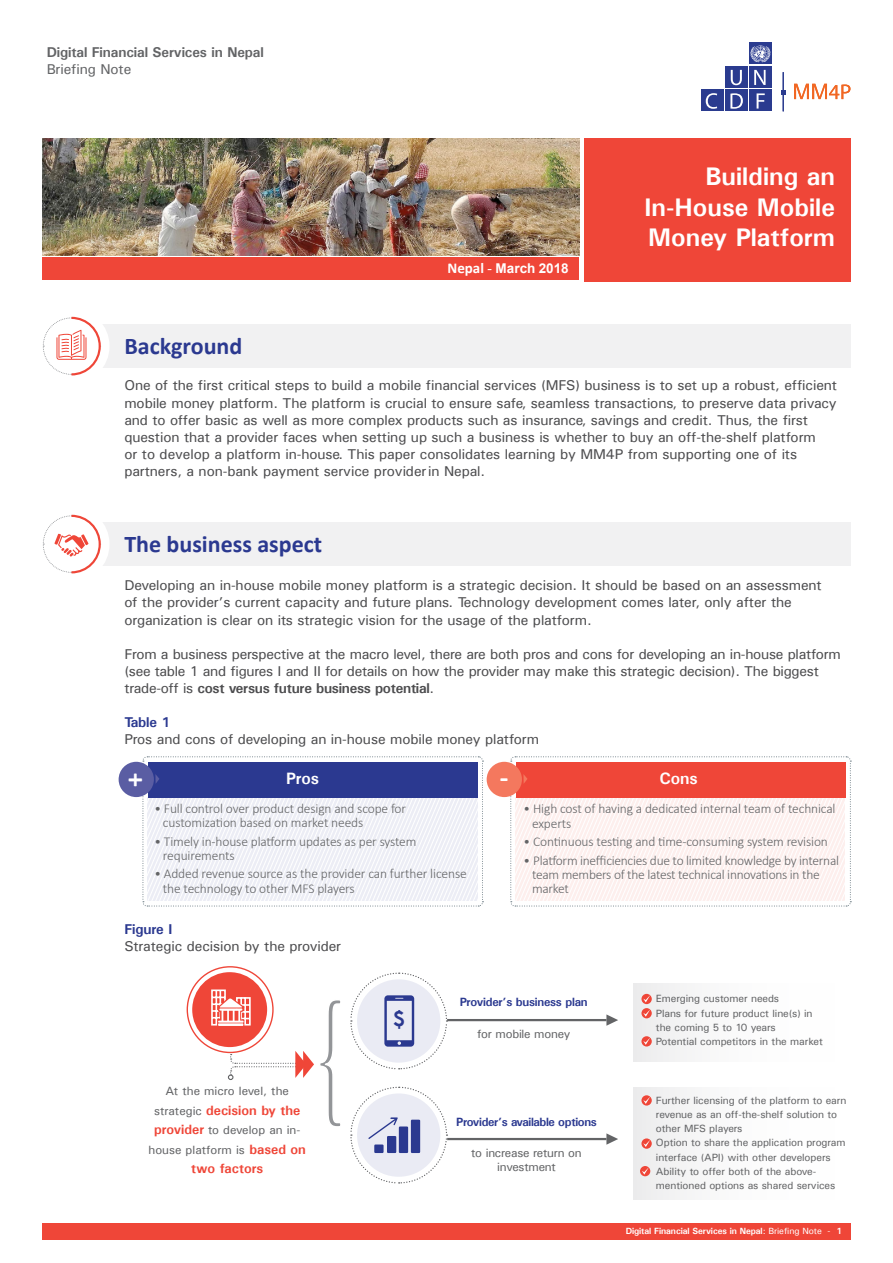
<style>
.page{position:relative;width:893px;height:1263px;background:#fff}
.page>*{position:absolute;margin:0;border:0;box-sizing:border-box;transform-origin:0 0}
.t1{font:700 28.5px "Calibri";color:#fff}
.t2{font:700 25.5px/30.6px "Univers";color:#fff;text-align:justify}
.t3{font:700 24px "Calibri";color:#2b3990}
.t4{font:700 20.4px "Century Gothic";color:#2b3990}
.t5{font:700 16.5px "Univers";letter-spacing:-.01em;color:#fff}
.t6{font:14.25px/17.1px "Univers";letter-spacing:-.01em;color:#4d4d4f}
.t7{font:700 14.25px "Univers";letter-spacing:-.01em;color:#636466}
.t8{font:700 14.25px "Univers";letter-spacing:-.01em;color:#2b3990}
.t9{font:14.25px "Univers";letter-spacing:-.01em;color:#636466}
.t10{font:300 13.5px/14.2px "Calibri";letter-spacing:-.01em;color:#636466}
.t11{font:700 13.5px "Univers";color:#ef4638}
.t12{font:700 13.5px "Arial";color:#fff}
.t13{font:12px/19.5px "Univers";color:#636466;text-align:center}
.t14{font:700 12px "Univers";letter-spacing:-.03em;color:#2b3990}
.t15{font:12px/14.2px "Univers";letter-spacing:-.02em;color:#636466;text-align:center}
.t16{font:10.5px/14.2px "Univers";letter-spacing:-.01em;color:#636466}
.t17{font:700 9px "Univers";letter-spacing:-.01em;color:#fff}
.s1{font-family:"Calibri";font-size:15px}
.s2{font-family:"Minion Pro";font-size:15px}
.s3{font-weight:700}
.s4{font-weight:400;font-size:12px;color:#636466}
.s5{font-weight:700;font-size:13.5px;color:#ef4638}
.s6{font-weight:400}
</style>
<div class="page">
<img style="left:43px;top:138px;width:536px;height:118px">
<div style="left:43px;top:257px;width:536px;height:23px;background:#ef4638"></div>
<div style="left:43px;top:1223px;width:808px;height:17px;background:#ef4638"></div>
<div style="left:585px;top:138px;width:266px;height:144px;background:#ef4638"></div>
<div style="left:633px;top:984px;width:217px;height:78px;background:linear-gradient(to right,#efefef,#fff)"></div>
<div style="left:633px;top:1088px;width:217px;height:112px;background:linear-gradient(to right,#efefef,#fff)"></div>
<div style="left:75px;top:325px;width:775px;height:43px;background:#f1f1f2"></div>
<div style="left:75px;top:523px;width:775px;height:43px;background:#f1f1f2"></div>
<div style="left:34px;top:308px;width:76px;height:76px;border:12px solid #fff;border-radius:50%"></div>
<div style="left:34px;top:506px;width:76px;height:76px;border:12px solid #fff;border-radius:50%"></div>
<div style="left:118px;top:762px;width:36px;height:35px;background:#5a5da3;border-radius:50%"></div>
<div style="left:486px;top:762px;width:36px;height:35px;background:#f4785e;border-radius:50%"></div>
<svg style="left:142px;top:756px;width:341px;height:151px"></svg>
<svg style="left:510px;top:756px;width:341px;height:151px"></svg>
<svg style="left:606px;top:1014px;width:12px;height:12px"></svg>
<hr style="left:447px;top:1019px;width:159px;height:2px;background:#636466">
<svg style="left:606px;top:1133px;width:12px;height:12px"></svg>
<hr style="left:447px;top:1138px;width:159px;height:2px;background:#636466">
<svg style="left:641px;top:1095px;width:11px;height:10px"></svg>
<svg style="left:641px;top:994px;width:11px;height:10px"></svg>
<svg style="left:641px;top:1138px;width:11px;height:11px"></svg>
<svg style="left:641px;top:1008px;width:11px;height:10px"></svg>
<svg style="left:640px;top:1166px;width:10px;height:10px"></svg>
<svg style="left:641px;top:1036px;width:11px;height:10px"></svg>
<svg style="left:643px;top:1096px;width:7px;height:8px"></svg>
<svg style="left:643px;top:995px;width:7px;height:7px"></svg>
<svg style="left:643px;top:1139px;width:7px;height:8px"></svg>
<svg style="left:643px;top:1009px;width:7px;height:8px"></svg>
<svg style="left:642px;top:1167px;width:7px;height:7px"></svg>
<svg style="left:643px;top:1037px;width:7px;height:8px"></svg>
<svg style="left:187px;top:967px;width:86px;height:85px"></svg>
<div style="left:192px;top:972px;width:75px;height:75px;background:#ef4638;border-radius:50%"></div>
<svg style="left:749px;top:43px;width:23px;height:21px"></svg>
<div style="left:749px;top:66px;width:23px;height:22px;background:#2a3b8f"></div>
<div style="left:725px;top:66px;width:23px;height:22px;background:#2a3b8f"></div>
<div style="left:749px;top:90px;width:23px;height:21px;background:#2a3b8f"></div>
<div style="left:725px;top:90px;width:23px;height:21px;background:#2a3b8f"></div>
<div style="left:701px;top:90px;width:23px;height:21px;background:#2a3b8f"></div>
<svg style="left:706px;top:93px;width:11px;height:16px"></svg>
<svg style="left:730px;top:93px;width:13px;height:16px"></svg>
<svg style="left:757px;top:93px;width:8px;height:16px"></svg>
<svg style="left:731px;top:70px;width:11px;height:15px"></svg>
<svg style="left:754px;top:70px;width:12px;height:15px"></svg>
<svg style="left:750px;top:46px;width:20px;height:16px"></svg>
<hr style="left:783px;top:72px;width:1px;height:39px;background:#2a3b8f">
<svg style="left:781px;top:91px;width:5px;height:4px"></svg>
<svg style="left:794px;top:84px;width:56px;height:15px"></svg>
<svg style="left:42px;top:316px;width:60px;height:61px"></svg>
<svg style="left:210px;top:989px;width:131px;height:138px"></svg>
<svg style="left:350px;top:972px;width:98px;height:98px"></svg>
<svg style="left:42px;top:506px;width:60px;height:68px"></svg>
<svg style="left:350px;top:1086px;width:98px;height:98px"></svg>
<div style="left:411px;top:1120px;width:9px;height:33px;background:#2b3990"></div>
<div style="left:399px;top:1126px;width:9px;height:27px;background:#2b3990"></div>
<div style="left:387px;top:1136px;width:9px;height:17px;background:#2b3990"></div>
<div style="left:374px;top:1144px;width:10px;height:9px;background:#2b3990"></div>
<p class="t7" style="left:47px;top:44px;width:219px">Digital Financial Services in Nepal</p>
<p class="t9" style="left:47px;top:61px;width:86px">Briefing Note</p>
<h3 class="t3" style="left:124px;top:329px;width:120px">Background</h3>
<p class="t12" style="left:447px;top:260px;width:123px"><span class="s1">Nepal</span> <span class="s2">-</span> March 2018</p>
<h2 class="t2" style="left:644px;top:161px;width:192px;text-indent:61px">Building an In-House Mobile Money Platform</h2>
<p class="t6" style="left:124px;top:377px;width:714px">One of the first critical steps to build a mobile financial services (MFS) business is to set up a robust, efficient mobile money platform. The platform is crucial to ensure safe, seamless transactions, to preserve data privacy and to offer basic as well as more complex products such as insurance, savings and credit. Thus, the first question that a provider faces when setting up such a business is whether to buy an off-the-shelf platform<br>or to develop a platform in-house. This paper consolidates learning by MM4P from supporting one of its partners, a non-bank payment service providerin Nepal.</p>
<h3 class="t3" style="left:124px;top:527px;width:199px">The business aspect</h3>
<p class="t6" style="left:124px;top:577px;width:699px">Developing an in-house mobile money platform is a strategic decision. It should be based on an assessment of the provider’s current capacity and future plans. Technology development comes later, only after the organization is clear on its strategic vision for the usage of the platform.</p>
<p class="t6" style="left:124px;top:645px;width:718px">From a business perspective at the macro level, there are both pros and cons for developing an in-house platform (see table 1 and figures I and II for details on how the provider may make this strategic decision). The biggest trade-off is <span class="s3">cost versus future business potential</span>.</p>
<p class="t8" style="left:124px;top:713px;width:48px">Table 1</p>
<p class="t6" style="left:124px;top:730px;width:416px">Pros and cons of developing an in-house mobile money platform</p>
<h1 class="t1" style="left:114px;top:786px;width:16px;rotate:-90deg">+</h1>
<p class="t5" style="left:286px;top:768px;width:34px">Pros</p>
<p class="t5" style="left:659px;top:768px;width:40px">Cons</p>
<h1 class="t1" style="left:509px;top:802px;width:10px;rotate:-180deg">-</h1>
<p class="t10" style="left:163px;top:801px;width:245px;text-indent:-9px">• Full control over product design and scope for customization based on market needs</p>
<p class="t10" style="left:163px;top:834px;width:255px;text-indent:-9px">• Timely in-house platform updates as per system requirements</p>
<p class="t10" style="left:163px;top:867px;width:305px;text-indent:-9px">• Added revenue source as the provider can further license the technology to other MFS players</p>
<p class="t8" style="left:124px;top:920px;width:49px">Figure I</p>
<p class="t6" style="left:124px;top:937px;width:218px">Strategic decision by the provider</p>
<p class="t10" style="left:532px;top:802px;width:305px;text-indent:-9px">• High cost of having a dedicated internal team of technical experts</p>
<p class="t10" style="left:524px;top:834px;width:306px">• Continuous testing and time-consuming system revision</p>
<p class="t10" style="left:532px;top:853px;width:309px;text-indent:-9px">• Platform inefficiencies due to limited knowledge by internal team members of the latest technical innovations in the market</p>
<p class="t13" style="left:165px;top:1081px;width:125px">At the micro level, the</p>
<p class="t11" style="left:154px;top:1102px;width:148px"><span class="s4">strategic</span> decision by the</p>
<p class="t13" style="left:149px;top:1120px;width:159px"><span class="s5">provider</span> to develop an in&shy;house platform is <span class="s5">based on</span></p>
<p class="t11" style="left:191px;top:1160px;width:73px">two factors</p>
<h3 class="t4" style="left:393px;top:1003px;width:13px">$</h3>
<p class="t14" style="left:460px;top:995px;width:129px">Provider’s business plan</p>
<p class="t15" style="left:477px;top:1026px;width:95px">for mobile money</p>
<p class="t14" style="left:456px;top:1114px;width:142px">Provider’s available options</p>
<p class="t15" style="left:471px;top:1145px;width:112px">to increase return on investment</p>
<p class="t16" style="left:656px;top:991px;width:168px">Emerging customer needs<br>Plans for future product line(s) in the coming 5 to 10 years<br>Potential competitors in the market</p>
<p class="t16" style="left:656px;top:1093px;width:192px">Further licensing of the platform to earn revenue as an off-the-shelf solution to other MFS players<br>Option to share the application program interface (API) with other developers Ability to offer both of the above&shy;mentioned options as shared services</p>
<p class="t17" style="left:626px;top:1225px;width:218px">Digital Financial Services in Nepal<span class="s6">: Briefing Note -</span> 1</p>
</div>
